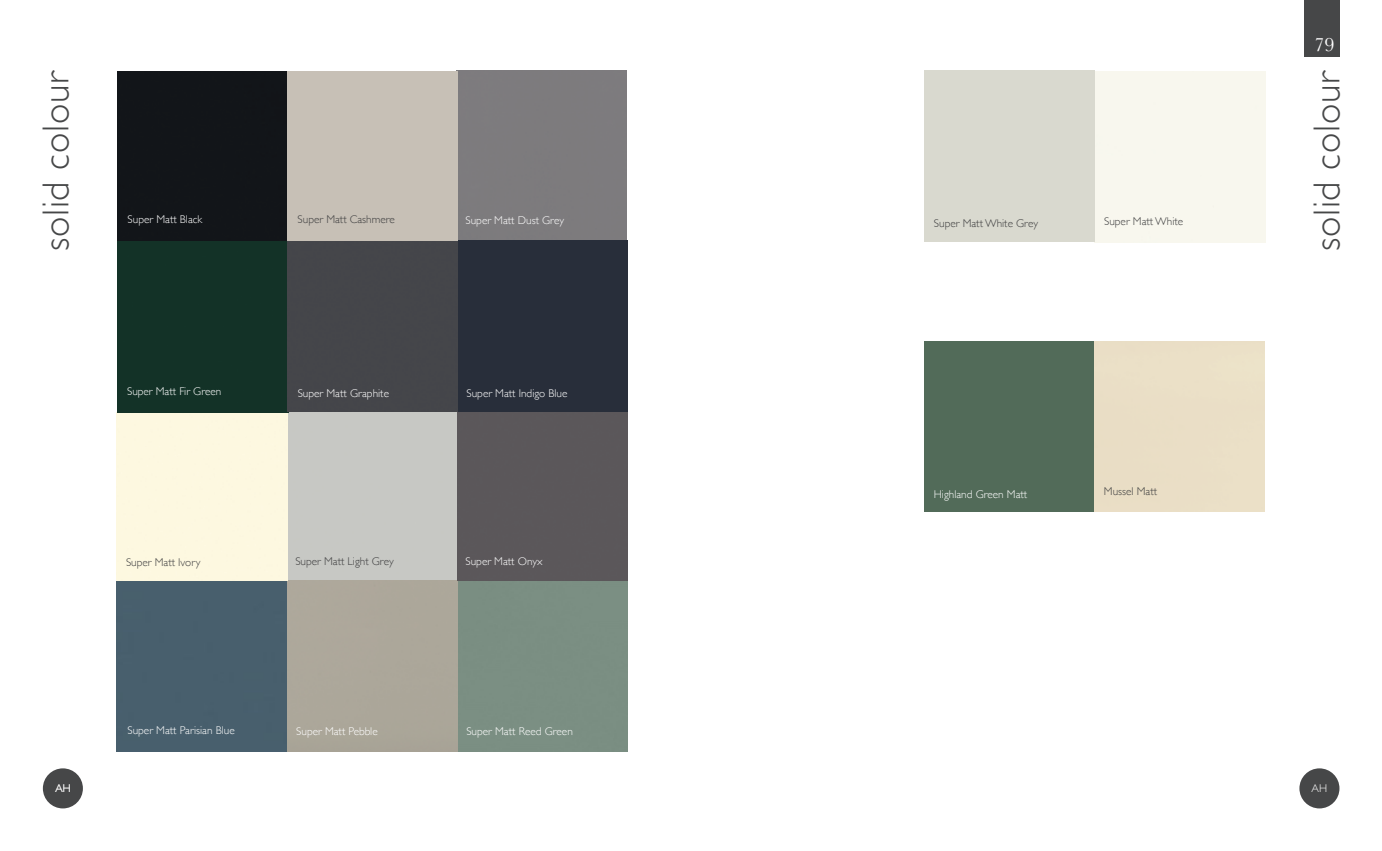
<style>
.page{position:relative;width:1382px;height:851px;background:#fff}
.page>*{position:absolute;margin:0;border:0;box-sizing:border-box;transform-origin:0 0}
.t1{font:300 37.5px "Gill Sans";letter-spacing:.02em;color:#464748}
.t2{font:20px "Baskerville";color:#fff}
.t3{font:300 11.25px "Gill Sans";color:#fff}
.t4{font:300 11.25px "Gill Sans";color:#3e3e3f}
</style>
<div class="page">
<img style="left:117px;top:70px;width:510px;height:681px">
<div style="left:43px;top:768px;width:40px;height:40px;background:#464748;border-radius:50%"></div>
<div style="left:1299px;top:768px;width:40px;height:40px;background:#464748;border-radius:50%"></div>
<div style="left:925px;top:341px;width:170px;height:170px;background:#526b59"></div>
<div style="left:457px;top:241px;width:170px;height:171px;background:#282e3a"></div>
<div style="left:1304px;top:0;width:35px;height:57px;background:#464748"></div>
<p class="t1" style="left:27px;top:251px;width:183px;rotate:-90deg">solid colour</p>
<p class="t3" style="left:128px;top:211px;width:76px">Super Matt Black</p>
<p class="t4" style="left:298px;top:211px;width:99px">Super Matt Cashmere</p>
<p class="t3" style="left:127px;top:383px;width:96px">Super Matt Fir Green</p>
<p class="t3" style="left:298px;top:384px;width:93px">Super Matt Graphite</p>
<p class="t3" style="left:466px;top:211px;width:100px">Super Matt Dust Grey</p>
<p class="t3" style="left:466px;top:384px;width:103px">Super Matt Indigo Blue</p>
<p class="t4" style="left:126px;top:553px;width:76px">Super Matt Ivory</p>
<p class="t4" style="left:295px;top:552px;width:100px">Super Matt Light Grey</p>
<p class="t3" style="left:466px;top:552px;width:78px">Super Matt Onyx</p>
<p class="t3" style="left:127px;top:721px;width:109px">Super Matt Parisian Blue</p>
<p class="t3" style="left:296px;top:721px;width:83px">Super Matt Pebble</p>
<p class="t3" style="left:466px;top:721px;width:108px">Super Matt Reed Green</p>
<p class="t4" style="left:934px;top:214px;width:106px">Super Matt White Grey</p>
<p class="t4" style="left:1104px;top:213px;width:81px">Super Matt White</p>
<p class="t3" style="left:934px;top:485px;width:95px">Highland Green Matt</p>
<p class="t4" style="left:1104px;top:482px;width:55px">Mussel Matt</p>
<h2 class="t2" style="left:1314px;top:32px;width:21px">79</h2>
<p class="t1" style="left:1298px;top:251px;width:183px;rotate:-90deg">solid colour</p>
<p class="t3" style="left:55px;top:779px;width:17px">AH</p>
<p class="t3" style="left:1312px;top:779px;width:17px">AH</p>
</div>
